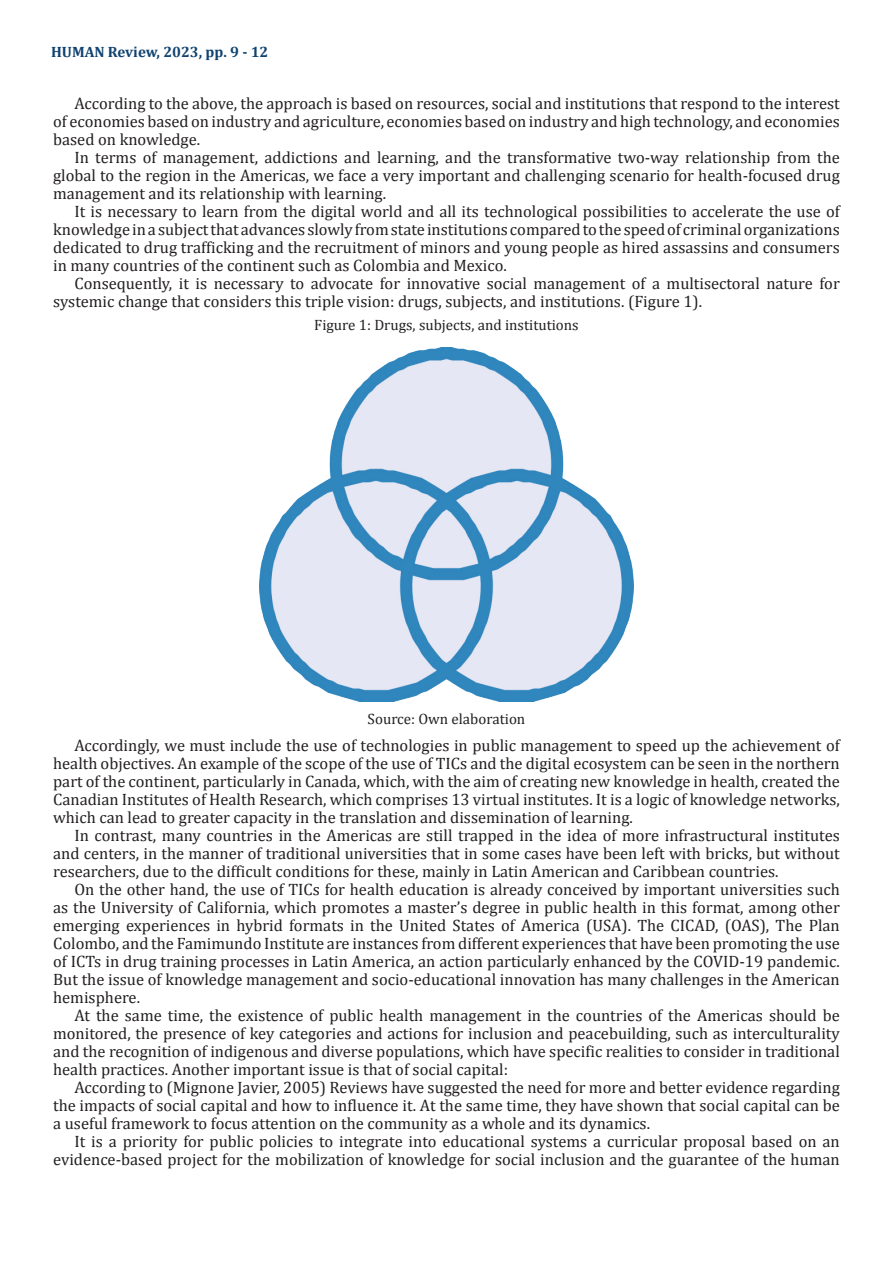
<style>
.page{position:relative;width:893px;height:1263px;background:#fff}
.page>*{position:absolute;margin:0;border:0;box-sizing:border-box;transform-origin:0 0}
.Parrafos-siguientes{font:16.5px/18px "Cambria";color:#231f20;text-align:justify}
.Fuente-Tablas{font:15px "Cambria";color:#231f20}
.t1{font:700 15px "Cambria";color:#104370}
</style>
<div class="page">
<img style="left:260px;top:347px;width:373px;height:354px">
<p class="t1" style="left:51px;top:41px;width:219px">HUMAN Review, 2023, pp. 9 - 12</p>
<p class="Parrafos-siguientes" style="left:53px;top:94px;width:788px;text-indent:21px">According to the above, the approach is based on resources, social and institutions that respond to the interest of economies based on industry and agriculture, economies based on industry and high technology, and economies based on knowledge.</p>
<p class="Parrafos-siguientes" style="left:53px;top:148px;width:788px;text-indent:21px">In terms of management, addictions and learning, and the transformative two-way relationship from the global to the region in the Americas, we face a very important and challenging scenario for health-focused drug management and its relationship with learning.</p>
<p class="Parrafos-siguientes" style="left:53px;top:202px;width:788px;text-indent:21px">It is necessary to learn from the digital world and all its technological possibilities to accelerate the use of knowledge in a subject that advances slowly from state institutions compared to the speed of criminal organizations dedicated to drug trafficking and the recruitment of minors and young people as hired assassins and consumers in many countries of the continent such as Colombia and Mexico.</p>
<p class="Parrafos-siguientes" style="left:53px;top:274px;width:788px;text-indent:21px">Consequently, it is necessary to advocate for innovative social management of a multisectoral nature for systemic change that considers this triple vision: drugs, subjects, and institutions. (Figure 1).</p>
<p class="Fuente-Tablas" style="left:314px;top:316px;width:266px">Figure 1: Drugs, subjects, and institutions</p>
<p class="Fuente-Tablas" style="left:368px;top:710px;width:159px">Source: Own elaboration</p>
<p class="Parrafos-siguientes" style="left:53px;top:736px;width:788px;text-indent:21px">Accordingly, we must include the use of technologies in public management to speed up the achievement of health objectives. An example of the scope of the use of TICs and the digital ecosystem can be seen in the northern part of the continent, particularly in Canada, which, with the aim of creating new knowledge in health, created the Canadian Institutes of Health Research, which comprises 13 virtual institutes. It is a logic of knowledge networks, which can lead to greater capacity in the translation and dissemination of learning.</p>
<p class="Parrafos-siguientes" style="left:53px;top:826px;width:788px;text-indent:21px">In contrast, many countries in the Americas are still trapped in the idea of more infrastructural institutes and centers, in the manner of traditional universities that in some cases have been left with bricks, but without researchers, due to the difficult conditions for these, mainly in Latin American and Caribbean countries.</p>
<p class="Parrafos-siguientes" style="left:53px;top:880px;width:788px;text-indent:21px">On the other hand, the use of TICs for health education is already conceived by important universities such as the University of California, which promotes a master’s degree in public health in this format, among other emerging experiences in hybrid formats in the United States of America (USA). The CICAD, (OAS), The Plan Colombo, and the Famimundo Institute are instances from different experiences that have been promoting the use of ICTs in drug training processes in Latin America, an action particularly enhanced by the COVID-19 pandemic.<br>But the issue of knowledge management and socio-educational innovation has many challenges in the American hemisphere.</p>
<p class="Parrafos-siguientes" style="left:53px;top:1006px;width:788px;text-indent:21px">At the same time, the existence of public health management in the countries of the Americas should be monitored, the presence of key categories and actions for inclusion and peacebuilding, such as interculturality and the recognition of indigenous and diverse populations, which have specific realities to consider in traditional health practices. Another important issue is that of social capital:</p>
<p class="Parrafos-siguientes" style="left:53px;top:1078px;width:788px;text-indent:21px">According to (Mignone Javier, 2005) Reviews have suggested the need for more and better evidence regarding the impacts of social capital and how to influence it. At the same time, they have shown that social capital can be a useful framework to focus attention on the community as a whole and its dynamics.</p>
<p class="Parrafos-siguientes" style="left:53px;top:1132px;width:788px;text-align:right">It is a priority for public policies to integrate into educational systems a curricular proposal based on an evidence-based project for the mobilization of knowledge for social inclusion and the guarantee of the human</p>
</div>
